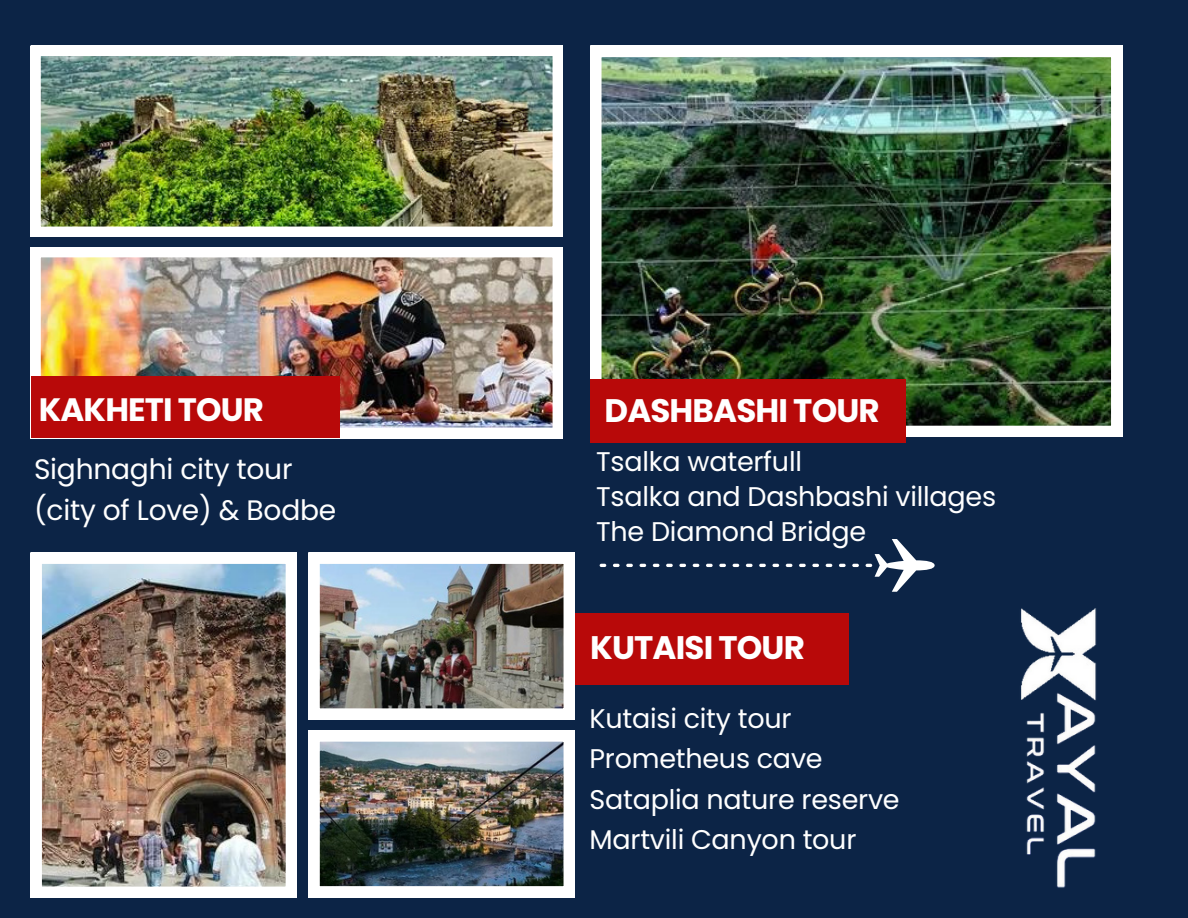
<style>
.page{position:relative;width:1188px;height:918px;background:#0c2446}
.page>*{position:absolute;margin:0;border:0;box-sizing:border-box;transform-origin:0 0}
.t1{font:700 32.55px "Poppins";letter-spacing:-.025em;color:#fff}
.t2{font:700 32.4px "Poppins";letter-spacing:-.025em;color:#fff}
.t3{font:28.05px "Poppins";letter-spacing:-.01em;color:#fff}
.t4{font:27px/40.5px "Poppins";letter-spacing:-.01em;color:#fff}
</style>
<div class="page">
<img style="left:309px;top:730px;width:265px;height:167px">
<img style="left:31px;top:553px;width:266px;height:345px">
<img style="left:309px;top:553px;width:265px;height:166px">
<img style="left:31px;top:46px;width:532px;height:191px">
<img style="left:31px;top:247px;width:532px;height:191px">
<div style="left:31px;top:376px;width:309px;height:62px;background:#b80909"></div>
<img style="left:590px;top:46px;width:532px;height:391px">
<div style="left:590px;top:379px;width:316px;height:64px;background:#b80909"></div>
<div style="left:576px;top:613px;width:273px;height:72px;background:#b80909"></div>
<img style="left:1021px;top:608px;width:76px;height:280px">
<svg style="left:600px;top:539px;width:335px;height:53px"></svg>
<p class="t2" style="left:39px;top:387px;width:227px">KAKHETI TOUR</p>
<p class="t3" style="left:34px;top:449px;width:260px">Sighnaghi city tour</p>
<p class="t3" style="left:34px;top:491px;width:304px">(city of Love) &amp; Bodbe</p>
<p class="t1" style="left:605px;top:388px;width:277px">DASHBASHI TOUR</p>
<p class="t4" style="left:596px;top:441px;width:207px">Tsalka waterfull</p>
<p class="t4" style="left:596px;top:476px;width:402px">Tsalka and Dashbashi villages</p>
<h1 class="t4" style="left:596px;top:511px;width:272px">The Diamond Bridge</h1>
<p class="t1" style="left:590px;top:625px;width:216px">KUTAISI TOUR</p>
<h1 class="t4" style="left:590px;top:698px;width:312px">Kutaisi city tour<br>Prometheus cave<br>Sataplia nature reserve<br>Martvili Canyon tour</h1>
</div>
